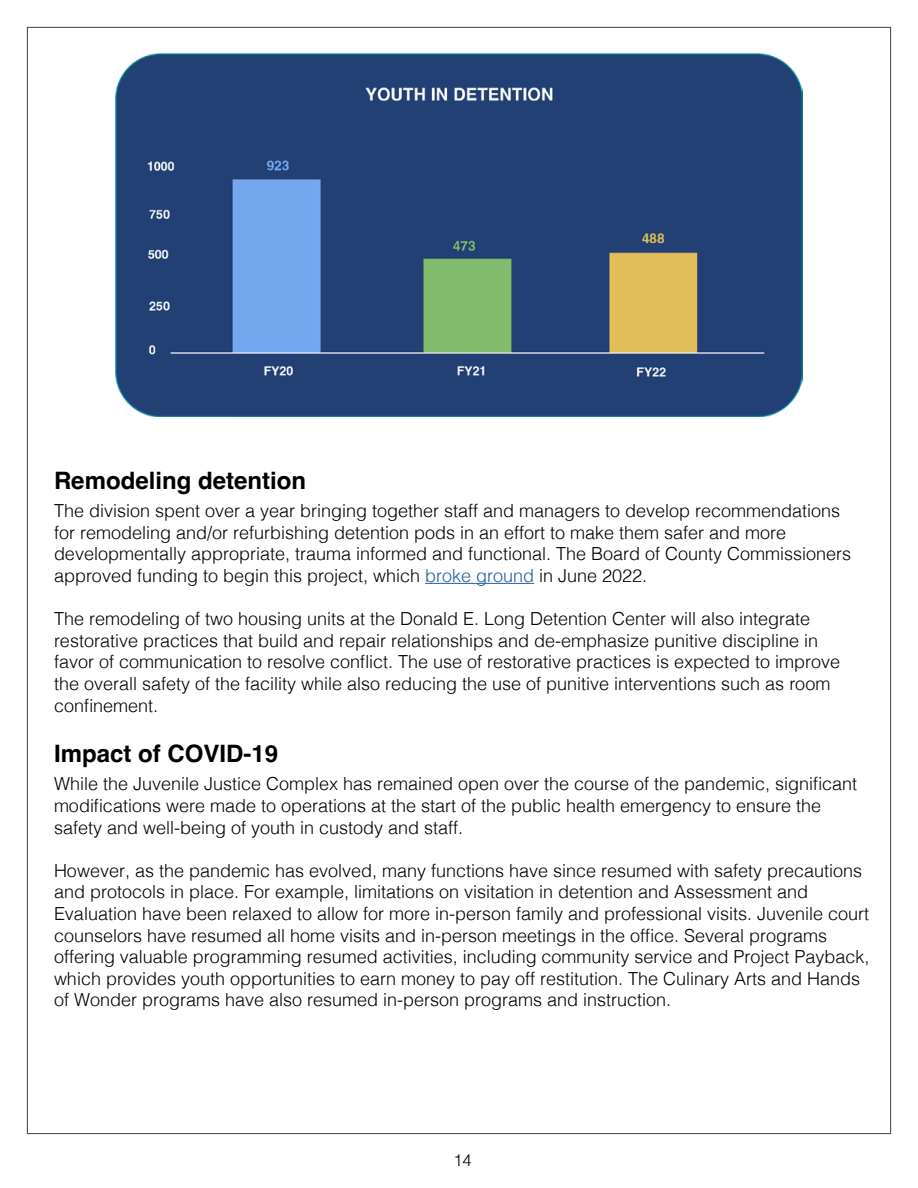
<style>
.page{position:relative;width:918px;height:1188px;background:#fff}
.page>*{position:absolute;margin:0;border:0;box-sizing:border-box;transform-origin:0 0}
.t1{font:700 24px "Helvetica";color:#000}
.t2{font:300 18px/21.6px "Helvetica";color:#000}
.t3{font:300 16.5px "Helvetica";color:#000}
.s1{color:#215e9e}
</style>
<div class="page">
<hr style="left:425px;top:583px;width:109px;height:1px;background:#215e9e">
<img style="left:116px;top:54px;width:686px;height:362px">
<h1 class="t1" style="left:54px;top:466px;width:254px">Remodeling detention</h1>
<p class="t2" style="left:54px;top:499px;width:799px">The division spent over a year bringing together staff and managers to develop recommendations for remodeling and/or refurbishing detention pods in an effort to make them safer and more developmentally appropriate, trauma informed and functional. The Board of County Commissioners approved funding to begin this project, which <span class="s1">broke ground</span> in June 2022.</p>
<p class="t2" style="left:54px;top:607px;width:788px">The remodeling of two housing units at the Donald E. Long Detention Center will also integrate restorative practices that build and repair relationships and de-emphasize punitive discipline in favor of communication to resolve conflict. The use of restorative practices is expected to improve the overall safety of the facility while also reducing the use of punitive interventions such as room confinement.</p>
<h1 class="t1" style="left:54px;top:739px;width:226px">Impact of COVID-19</h1>
<p class="t2" style="left:54px;top:772px;width:805px">While the Juvenile Justice Complex has remained open over the course of the pandemic, significant modifications were made to operations at the start of the public health emergency to ensure the safety and well-being of youth in custody and staff.</p>
<p class="t2" style="left:54px;top:858px;width:817px">However, as the pandemic has evolved, many functions have since resumed with safety precautions and protocols in place. For example, limitations on visitation in detention and Assessment and Evaluation have been relaxed to allow for more in-person family and professional visits. Juvenile court counselors have resumed all home visits and in-person meetings in the office. Several programs offering valuable programming resumed activities, including community service and Project Payback, which provides youth opportunities to earn money to pay off restitution. The Culinary Arts and Hands of Wonder programs have also resumed in-person programs and instruction.</p>
<p class="t3" style="left:453px;top:1146px;width:20px">14</p>
</div>
